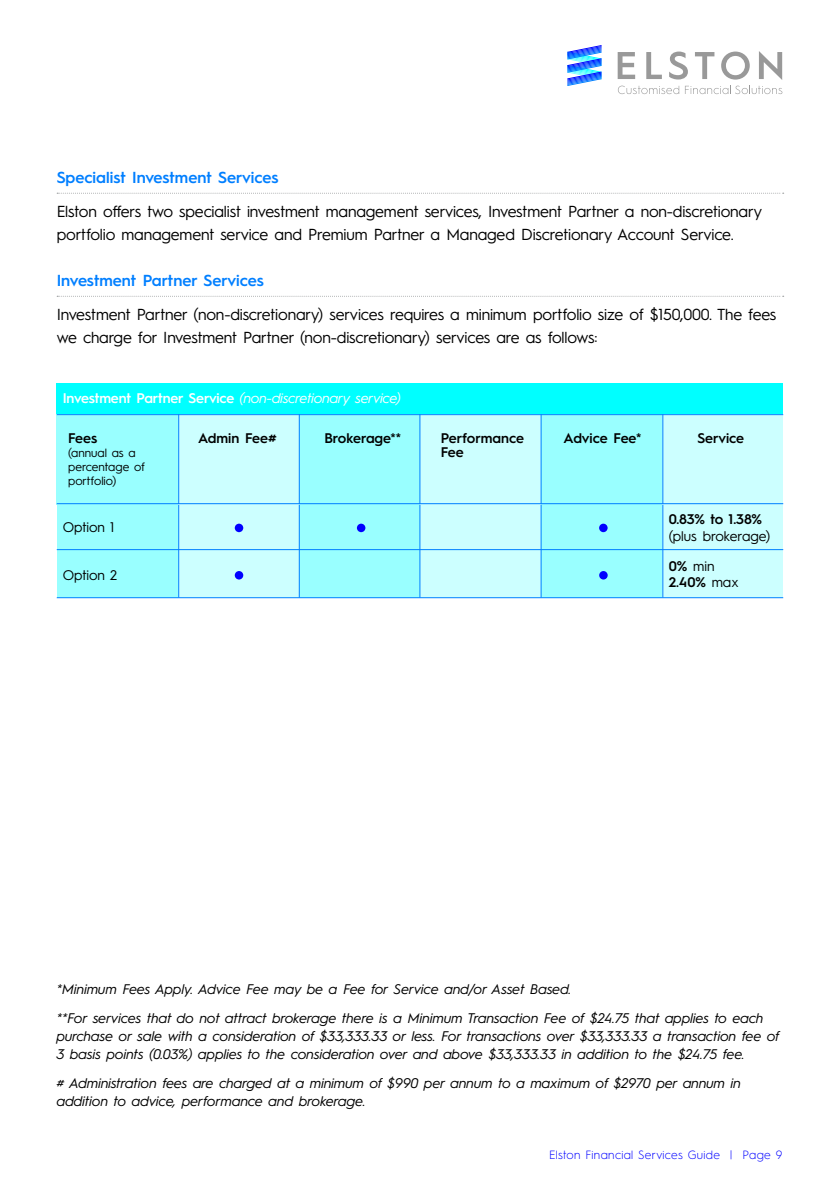
<style>
.page{position:relative;width:840px;height:1191px;background:#fff}
.page>*{position:absolute;margin:0;border:0;box-sizing:border-box;transform-origin:0 0}
.t1{font:16px/23px "Hurme Geometric Sans 1";letter-spacing:-.01em;color:#000}
.t2{font:600 16px "Hurme Geometric Sans 1";color:#007fff}
.t3{font:italic 14px/18px "Hurme Geometric Sans 1";color:#000}
.t4{font:600 14px/14px "Hurme Geometric Sans 1";color:#000}
.t5{font:italic 14px "Hurme Geometric Sans 1";letter-spacing:-.01em;color:#fff}
.t6{font:14px/30.2px "Hurme Geometric Sans 1";letter-spacing:-.01em;color:#000}
.t7{font:300 12px "Hurme Geometric Sans 1";letter-spacing:.025em;color:#00f}
.t8{font:12px/14px "Hurme Geometric Sans 1";color:#000}
.s1{font-weight:600;font-style:normal}
.s2{font-weight:600}
.s3{font-weight:400}
</style>
<div class="page">
<svg style="left:618px;top:86px;width:60px;height:8px"></svg>
<svg style="left:685px;top:86px;width:97px;height:8px"></svg>
<svg style="left:567px;top:45px;width:33px;height:41px"></svg>
<svg style="left:617px;top:52px;width:17px;height:27px"></svg>
<svg style="left:646px;top:52px;width:15px;height:27px"></svg>
<svg style="left:669px;top:52px;width:18px;height:27px"></svg>
<svg style="left:695px;top:52px;width:19px;height:27px"></svg>
<svg style="left:721px;top:52px;width:28px;height:28px"></svg>
<svg style="left:759px;top:51px;width:22px;height:28px"></svg>
<svg style="left:57px;top:193px;width:726px;height:1px"></svg>
<svg style="left:57px;top:296px;width:726px;height:1px"></svg>
<div style="left:57px;top:383px;width:725px;height:31px;background:#0ff"></div>
<div style="left:57px;top:504px;width:121px;height:93px;background:#9ff"></div>
<div style="left:178px;top:504px;width:121px;height:93px;background:#cff"></div>
<div style="left:299px;top:504px;width:122px;height:93px;background:#9ff"></div>
<div style="left:420px;top:504px;width:121px;height:93px;background:#cff"></div>
<div style="left:541px;top:504px;width:121px;height:93px;background:#9ff"></div>
<div style="left:662px;top:504px;width:120px;height:93px;background:#cff"></div>
<div style="left:235px;top:523px;width:8px;height:9px;background:#00f;border-radius:50%"></div>
<div style="left:357px;top:523px;width:8px;height:9px;background:#00f;border-radius:50%"></div>
<svg style="left:598px;top:523px;width:9px;height:9px"></svg>
<div style="left:235px;top:571px;width:8px;height:8px;background:#00f;border-radius:50%"></div>
<div style="left:599px;top:571px;width:8px;height:8px;background:#00f;border-radius:50%"></div>
<hr style="left:57px;top:597px;width:725px;height:1px;background:#007fff">
<hr style="left:178px;top:504px;width:1px;height:93px;background:#007fff">
<hr style="left:298px;top:504px;width:1px;height:93px;background:#007fff">
<hr style="left:419px;top:504px;width:1px;height:93px;background:#007fff">
<hr style="left:540px;top:504px;width:1px;height:93px;background:#007fff">
<hr style="left:662px;top:504px;width:1px;height:93px;background:#007fff">
<div style="left:57px;top:414px;width:122px;height:90px;background:#9ff"></div>
<div style="left:178px;top:414px;width:121px;height:90px;background:#cff"></div>
<div style="left:299px;top:414px;width:122px;height:90px;background:#9ff"></div>
<div style="left:420px;top:414px;width:121px;height:90px;background:#cff"></div>
<div style="left:541px;top:414px;width:121px;height:90px;background:#9ff"></div>
<div style="left:662px;top:414px;width:120px;height:90px;background:#cff"></div>
<hr style="left:57px;top:503px;width:725px;height:1px;background:#007fff">
<hr style="left:57px;top:414px;width:725px;height:1px;background:#007fff">
<hr style="left:178px;top:414px;width:1px;height:90px;background:#007fff">
<hr style="left:298px;top:414px;width:1px;height:90px;background:#007fff">
<hr style="left:419px;top:414px;width:1px;height:90px;background:#007fff">
<hr style="left:540px;top:414px;width:1px;height:90px;background:#007fff">
<hr style="left:662px;top:414px;width:1px;height:90px;background:#007fff">
<hr style="left:57px;top:549px;width:725px;height:1px;background:#007fff">
<p class="t2" style="left:57px;top:170px;width:223px">Specialist Investment Services</p>
<p class="t1" style="left:57px;top:201px;width:706px">Elston offers two specialist investment management services, Investment Partner a non-discretionary portfolio management service and Premium Partner a Managed Discretionary Account Service.</p>
<p class="t2" style="left:57px;top:273px;width:208px">Investment Partner Services</p>
<p class="t1" style="left:57px;top:304px;width:720px">Investment Partner (non-discretionary) services requires a minimum portfolio size of $150,000. The fees we charge for Investment Partner (non-discretionary) services are as follows:</p>
<p class="t5" style="left:63px;top:392px;width:339px"><span class="s1">Investment Partner Service</span> (non-discretionary service)</p>
<p class="t4" style="left:68px;top:432px;width:31px">Fees</p>
<p class="t8" style="left:68px;top:447px;width:78px">(annual as a percentage of portfolio)</p>
<p class="t6" style="left:63px;top:513px;width:53px">Option 1</p>
<p class="t6" style="left:63px;top:560px;width:56px">Option 2</p>
<p class="t4" style="left:198px;top:432px;width:80px">Admin Fee#</p>
<p class="t4" style="left:324px;top:432px;width:78px">Brokerage**</p>
<p class="t4" style="left:440px;top:432px;width:85px">Performance<br>Fee</p>
<p class="t4" style="left:563px;top:432px;width:79px">Advice Fee*</p>
<p class="t4" style="left:697px;top:432px;width:48px">Service</p>
<p class="t4" style="left:668px;top:513px;width:95px">0.83% to 1.38%</p>
<p class="t6" style="left:668px;top:521px;width:103px">(plus brokerage)<br><span class="s2">0%</span> min</p>
<p class="t4" style="left:668px;top:575px;width:71px">2.40% <span class="s3">max</span></p>
<p class="t3" style="left:57px;top:975px;width:708px;line-height:29.4px">*Minimum Fees Apply. Advice Fee may be a Fee for Service and/or Asset Based.<br>**For services that do not attract brokerage there is a Minimum Transaction Fee of $24.75 that applies to each</p>
<p class="t3" style="left:57px;top:1028px;width:724px">purchase or sale with a consideration of $33,333.33 or less. For transactions over $33,333.33 a transaction fee of<br>3 basis points (0.03%) applies to the consideration over and above $33,333.33 in addition to the $24.75 fee.</p>
<p class="t3" style="left:57px;top:1075px;width:685px"># Administration fees are charged at a minimum of $990 per annum to a maximum of $2970 per annum in addition to advice, performance and brokerage.</p>
<p class="t7" style="left:549px;top:1150px;width:234px">Elston Financial Services Guide | Page 9</p>
</div>
